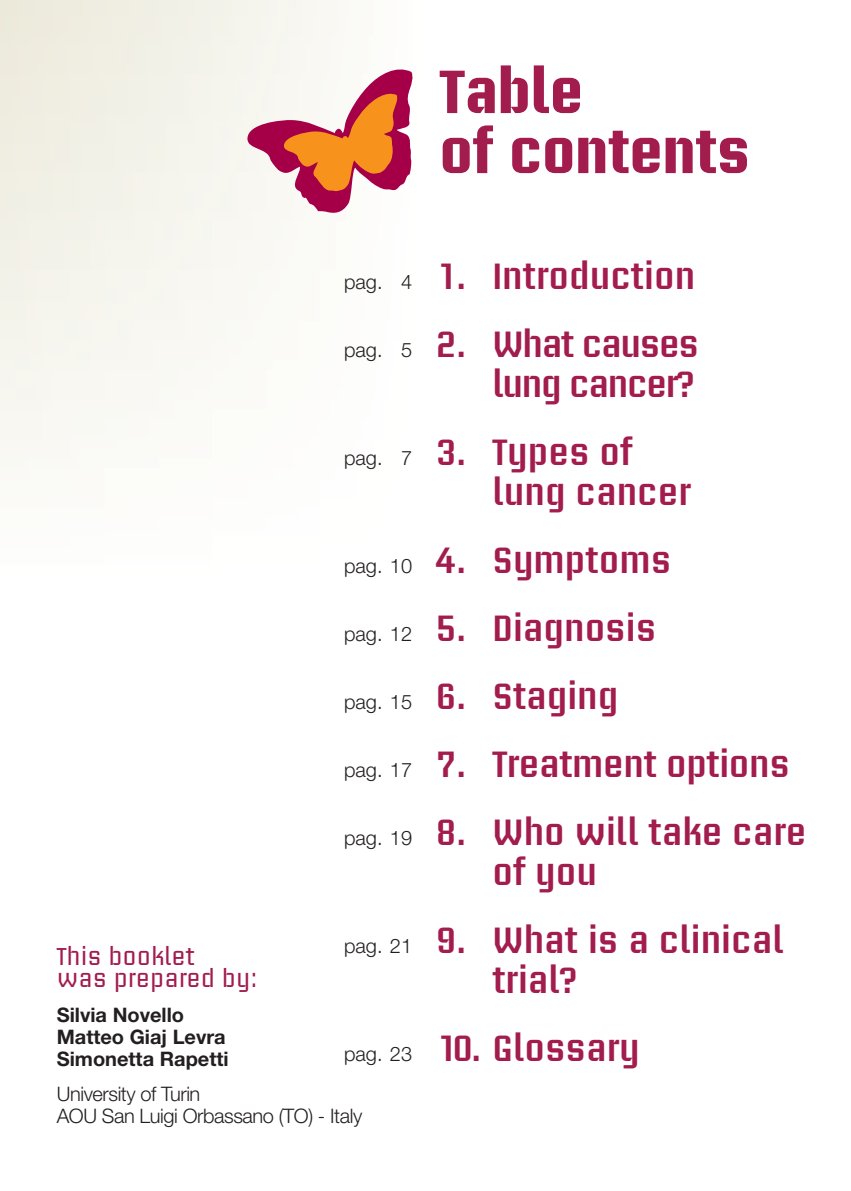
<style>
.page{position:relative;width:851px;height:1191px;background:#fff}
.page>*{position:absolute;margin:0;border:0;box-sizing:border-box;transform-origin:0 0}
.t1{font:700 60px/60px "Briem Akademi Std";color:#a21c4e}
.t2{font:600 36px/40px "Briem Akademi Std";color:#a21c4e}
.t3{font:600 36px/40px "Briem Akademi Std";letter-spacing:-.035em;color:#a21c4e;text-align:right}
.t4{font:24px/22px "Briem Akademi Std";color:#a21c4e}
.t5{font:300 20px/22px "Helvetica Neue LT Std";letter-spacing:-.02em;color:#231f20}
.t6{font:700 20px/22px "Helvetica Neue LT Std";color:#231f20}
</style>
<div class="page">
<svg style="left:247px;top:69px;width:165px;height:144px"></svg>
<h1 class="t1" style="left:439px;top:62px;width:312px">Table<br>of contents</h1>
<p class="t5" style="left:344px;top:273px;width:70px">pag. 4</p>
<p class="t5" style="left:344px;top:341px;width:70px">pag. 5</p>
<p class="t5" style="left:344px;top:449px;width:70px">pag. 7</p>
<p class="t5" style="left:344px;top:557px;width:70px">pag. 10</p>
<p class="t5" style="left:344px;top:625px;width:70px">pag. 12</p>
<p class="t5" style="left:344px;top:693px;width:70px">pag. 15</p>
<p class="t5" style="left:344px;top:761px;width:70px">pag. 17</p>
<p class="t5" style="left:344px;top:829px;width:70px">pag. 19</p>
<p class="t5" style="left:344px;top:937px;width:70px">pag. 21</p>
<p class="t4" style="left:57px;top:947px;width:202px">This booklet<br>was prepared by:</p>
<p class="t6" style="left:57px;top:1006px;width:173px">Silvia Novello<br>Matteo Giaj Levra<br>Simonetta Rapetti</p>
<p class="t5" style="left:57px;top:1085px;width:307px">University of Turin<br>AOU San Luigi Orbassano (TO) - Italy</p>
<p class="t5" style="left:344px;top:1045px;width:70px">pag. 23</p>
<p class="t2" style="left:435px;top:256px;width:261px">1. Introduction</p>
<p class="t3" style="left:435px;top:324px;width:265px">2. What causes lung cancer?</p>
<p class="t2" style="left:492px;top:432px;width:200px;text-indent:-57px">3. Types of lung cancer</p>
<p class="t2" style="left:435px;top:540px;width:237px">4. Symptoms</p>
<p class="t2" style="left:435px;top:608px;width:222px">5. Diagnosis</p>
<p class="t2" style="left:435px;top:676px;width:184px">6. Staging</p>
<p class="t2" style="left:435px;top:744px;width:356px">7. Treatment options</p>
<p class="t2" style="left:492px;top:812px;width:315px;text-indent:-57px">8. Who will take care of you</p>
<p class="t2" style="left:492px;top:920px;width:293px;text-indent:-57px">9. What is a clinical trial?</p>
<p class="t2" style="left:435px;top:1028px;width:206px">10. Glossary</p>
</div>
